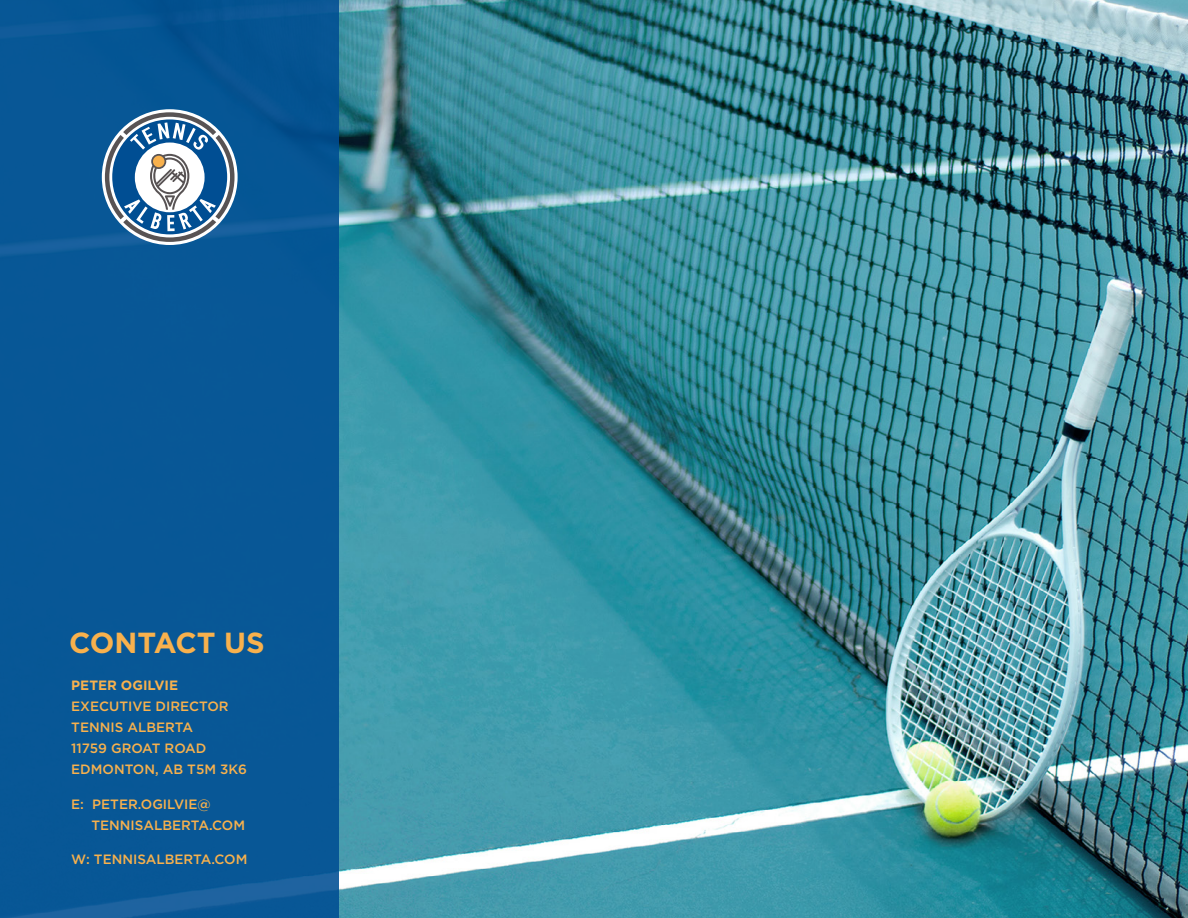
<style>
.page{position:relative;width:1188px;height:918px;background:#fff}
.page>*{position:absolute;margin:0;border:0;box-sizing:border-box;transform-origin:0 0}
.t1{font:700 29.1px "Gotham";color:#f8b14d}
.t2{font:500 13.5px/21px "Gotham";color:#f8b14d}
.t3{font:700 13.5px "Gotham";color:#f8b14d}
</style>
<div class="page">
<img style="left:339px;top:0;width:849px;height:918px">
<div style="left:0;top:0;width:339px;height:918px;background:#085796"></div>
<svg style="left:105px;top:112px;width:130px;height:130px"></svg>
<h1 class="t1" style="left:69px;top:623px;width:197px">CONTACT US</h1>
<p class="t3" style="left:71px;top:676px;width:108px">PETER OGILVIE</p>
<p class="t2" style="left:71px;top:696px;width:177px">EXECUTIVE DIRECTOR<br>TENNIS ALBERTA<br>11759 GROAT ROAD<br>EDMONTON, AB T5M 3K6</p>
<p class="t2" style="left:92px;top:793px;width:155px;text-indent:-20px">E: PETER.OGILVIE@<br>TENNISALBERTA.COM</p>
<p class="t2" style="left:71px;top:849px;width:178px">W: TENNISALBERTA.COM</p>
</div>
